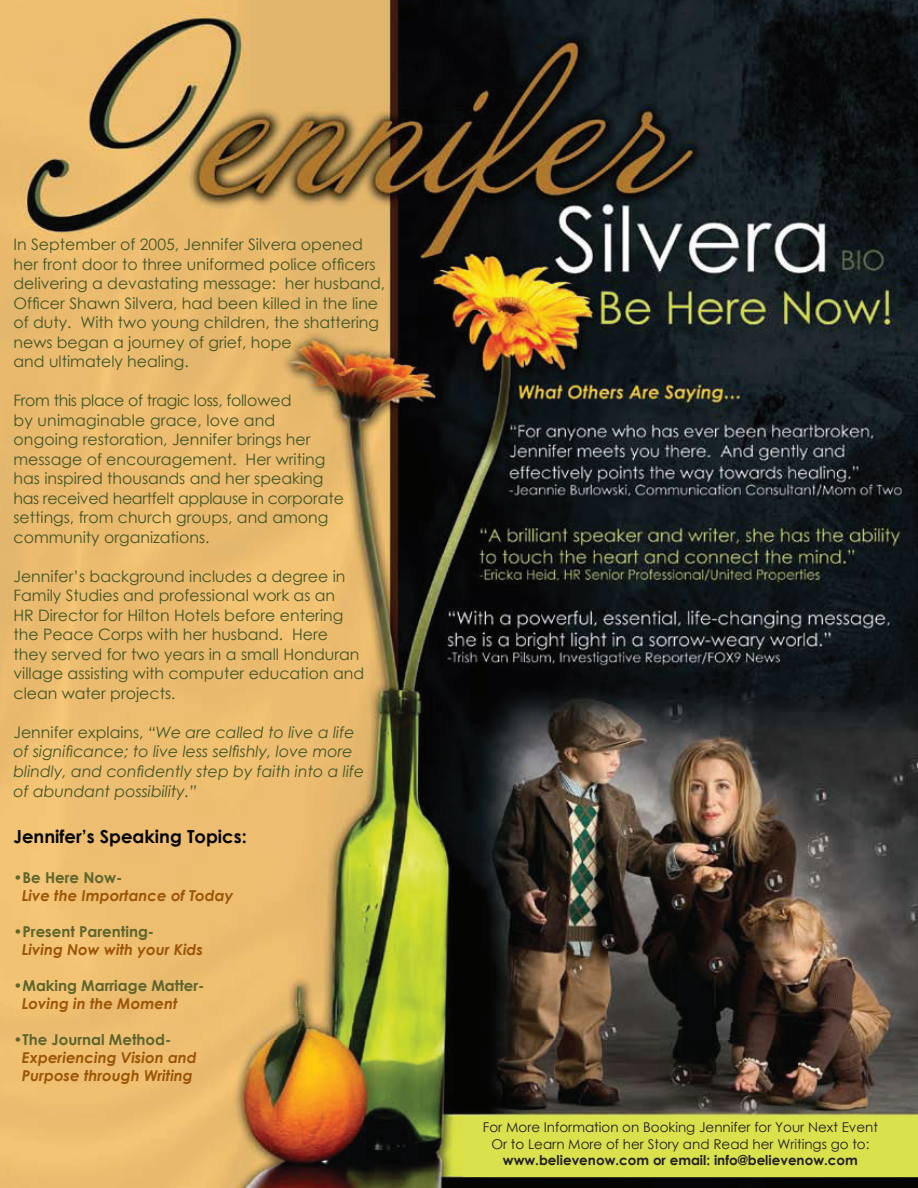
<style>
.page{position:relative;width:918px;height:1188px;background:#fff}
.page>*{position:absolute;margin:0;border:0;box-sizing:border-box;transform-origin:0 0}
.t1{font:700 18px "Century Gothic";color:#040503}
.t2{font:15.75px/19.5px "Century Gothic";color:#415526}
.t3{font:italic 15.75px/19.8px "Century Gothic";color:#415526}
.t4{font:italic 700 15px/18px "Century Gothic";color:#9c5506}
.t5{font:700 15px "Century Gothic";color:#5d652c}
.t6{font:13.5px/16.2px "Century Gothic";color:#231f20;text-align:center}
.t7{font:700 13.5px "Century Gothic";color:#231f20}
.s1{font-style:normal}
</style>
<div class="page">
<img style="left:0;top:0;width:918px;height:1188px">
<div style="left:464px;top:1116px;width:454px;height:60px;background:#d9e14c"></div>
<p class="t2" style="left:14px;top:235px;width:373px">In September of 2005, Jennifer Silvera opened her front door to three uniformed police officers delivering a devastating message: her husband, Officer Shawn Silvera, had been killed in the line of duty. With two young children, the shattering news began a journey of grief, hope<br>and ultimately healing.</p>
<p class="t2" style="left:14px;top:391px;width:332px">From this place of tragic loss, followed<br>by unimaginable grace, love and<br>ongoing restoration, Jennifer brings her message of encouragement. Her writing has inspired thousands and her speaking has received heartfelt applause in corporate settings, from church groups, and among community organizations.</p>
<p class="t2" style="left:14px;top:566px;width:352px">Jennifer’s background includes a degree in Family Studies and professional work as an<br>HR Director for Hilton Hotels before entering the Peace Corps with her husband. Here they served for two years in a small Honduran village assisting with computer education and clean water projects.</p>
<p class="t3" style="left:14px;top:722px;width:352px"><span class="s1">Jennifer explains,</span> “We are called to live a life of significance; to live less selfishly, love more blindly, and confidently step by faith into a life of abundant possibility.”</p>
<p class="t1" style="left:14px;top:822px;width:235px">Jennifer’s Speaking Topics:</p>
<p class="t5" style="left:14px;top:866px;width:110px">•Be Here Now-</p>
<p class="t4" style="left:22px;top:886px;width:213px">Live the Importance of Today</p>
<p class="t5" style="left:14px;top:920px;width:142px">•Present Parenting-</p>
<p class="t4" style="left:22px;top:940px;width:183px">Living Now with your Kids</p>
<p class="t5" style="left:14px;top:974px;width:193px">•Making Marriage Matter-</p>
<p class="t4" style="left:22px;top:994px;width:157px">Loving in the Moment</p>
<p class="t5" style="left:14px;top:1028px;width:159px">•The Journal Method-</p>
<p class="t4" style="left:22px;top:1048px;width:176px">Experiencing Vision and<br>Purpose through Writing</p>
<p class="t6" style="left:483px;top:1119px;width:397px">For More Information on Booking Jennifer for Your Next Event<br>Or to Learn More of her Story and Read her Writings go to:</p>
<p class="t7" style="left:503px;top:1150px;width:357px">www.believenow.com or email: info@believenow.com</p>
</div>
